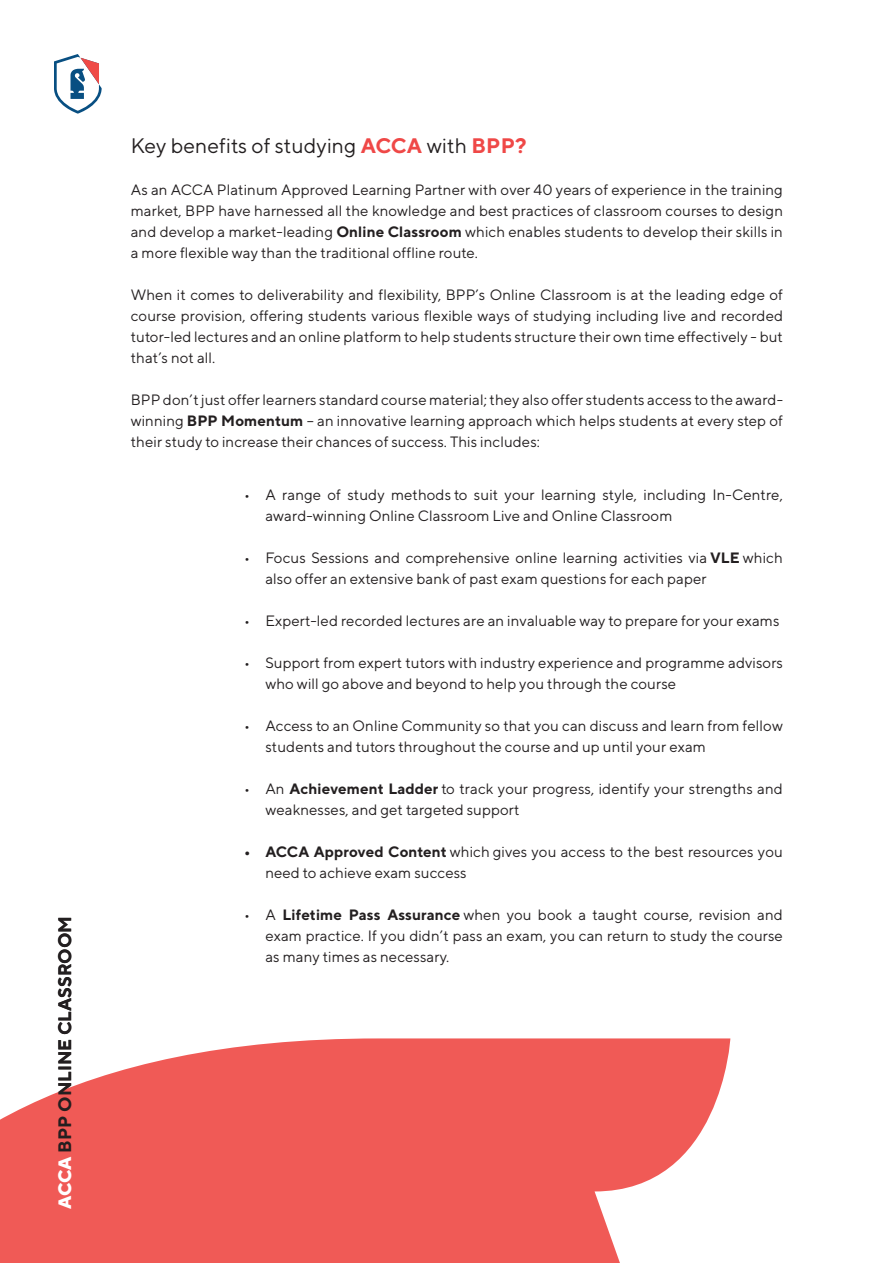
<style>
.page{position:relative;width:893px;height:1263px;background:#fff}
.page>*{position:absolute;margin:0;border:0;box-sizing:border-box;transform-origin:0 0}
.t1{font:21px "TT Norms";letter-spacing:.005em;color:#231f20}
.t2{font:700 18px "TT Norms";color:#231f20}
.t3{font:15px/21px "TT Norms";letter-spacing:.005em;color:#231f20}
.s1{font-weight:800;color:#fff}
.s2{font-weight:700;color:#ef4847}
.s3{font-weight:700}
</style>
<div class="page">
<svg style="left:54px;top:54px;width:48px;height:60px"></svg>
<svg style="left:0;top:1038px;width:731px;height:225px;background:#f2706d"></svg>
<p class="t2" style="left:54px;top:1209px;width:295px;rotate:-90deg"><span class="s1">ACCA</span> BPP ONLINE CLASSROOM</p>
<h1 class="t1" style="left:131px;top:133px;width:397px">Key benefits of studying <span class="s2">ACCA</span> with <span class="s2">BPP?</span></h1>
<p class="t3" style="left:131px;top:179px;width:654px;text-align:justify">As an ACCA Platinum Approved Learning Partner with over 40 years of experience in the training market, BPP have harnessed all the knowledge and best practices of classroom courses to design and develop a market-leading <span class="s3">Online Classroom</span> which enables students to develop their skills in a more flexible way than the traditional offline route.</p>
<p class="t3" style="left:131px;top:284px;width:654px;text-align:justify">When it comes to deliverability and flexibility, BPP’s Online Classroom is at the leading edge of course provision, offering students various flexible ways of studying including live and recorded tutor-led lectures and an online platform to help students structure their own time effectively - but that’s not all.</p>
<p class="t3" style="left:131px;top:389px;width:654px;text-align:justify">BPP don’t just offer learners standard course material; they also offer students access to the award&shy;winning <span class="s3">BPP Momentum</span> – an innovative learning approach which helps students at every step of their study to increase their chances of success. This includes:</p>
<p class="t3" style="left:265px;top:483px;width:519px;text-indent:-21px">• A range of study methods to suit your learning style, including In-Centre, award-winning Online Classroom Live and Online Classroom</p>
<p class="t3" style="left:265px;top:546px;width:519px;text-indent:-21px">• Focus Sessions and comprehensive online learning activities via <span class="s3">VLE</span> which also offer an extensive bank of past exam questions for each paper</p>
<p class="t3" style="left:244px;top:609px;width:537px">• Expert-led recorded lectures are an invaluable way to prepare for your exams</p>
<p class="t3" style="left:265px;top:651px;width:519px;text-indent:-21px">• Support from expert tutors with industry experience and programme advisors who will go above and beyond to help you through the course</p>
<p class="t3" style="left:265px;top:714px;width:519px;text-indent:-21px">• Access to an Online Community so that you can discuss and learn from fellow students and tutors throughout the course and up until your exam</p>
<p class="t3" style="left:265px;top:777px;width:519px;text-indent:-21px">• An <span class="s3">Achievement Ladder</span> to track your progress, identify your strengths and weaknesses, and get targeted support</p>
<p class="t3" style="left:265px;top:840px;width:519px;text-indent:-21px"><span class="s3">• ACCA Approved Content</span> which gives you access to the best resources you need to achieve exam success</p>
<p class="t3" style="left:265px;top:903px;width:519px;text-align:justify;text-indent:-21px">• A <span class="s3">Lifetime Pass Assurance</span> when you book a taught course, revision and exam practice. If you didn’t pass an exam, you can return to study the course as many times as necessary.</p>
</div>
